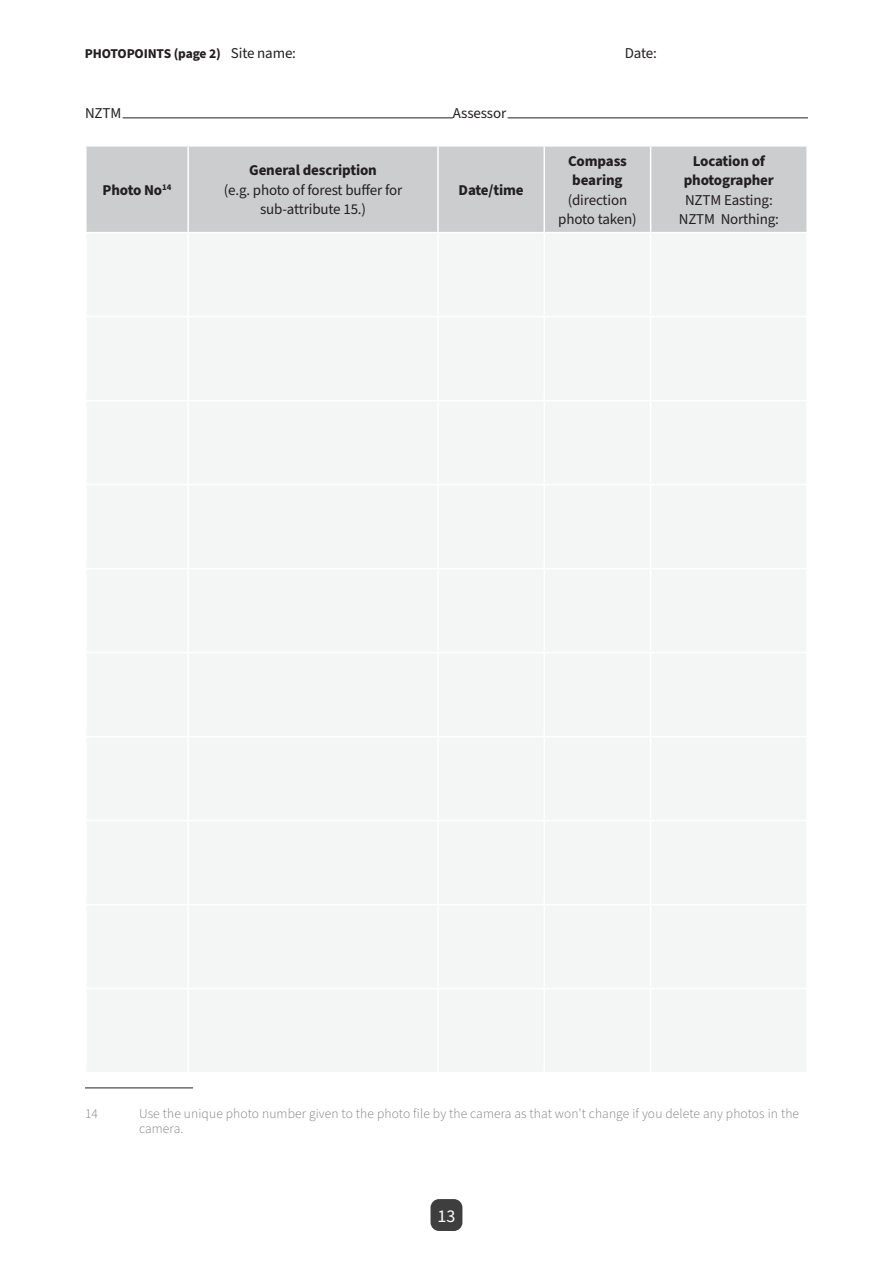
<style>
.page{position:relative;width:893px;height:1263px;background:#fff}
.page>*{position:absolute;margin:0;border:0;box-sizing:border-box;transform-origin:0 0}
.t1{font:18px "Source Sans Pro";color:#fff}
.t2{font:15px/19.5px "Source Sans Pro";letter-spacing:-.01em;color:#231f20;text-align:center}
.t3{font:700 15px/19.5px "Source Sans Pro";letter-spacing:-.01em;color:#231f20}
.t4{font:300 13.5px/15px "Source Sans Pro";letter-spacing:.01em;color:#7a7c7f}
.t5{font:700 13.5px "Source Sans Pro";letter-spacing:-.01em;color:#231f20}
.s1{font-weight:400;font-size:15px}
</style>
<div class="page">
<div style="left:431px;top:1199px;width:31px;height:32px;background:#3e3e3f;border-radius:9px"></div>
<div style="left:87px;top:147px;width:719px;height:85px;background:#cccdcf"></div>
<div style="left:87px;top:234px;width:719px;height:837px;background:#f4f5f5"></div>
<hr style="left:85px;top:316px;width:103px;height:1px;background:#fff">
<hr style="left:85px;top:400px;width:103px;height:1px;background:#fff">
<hr style="left:85px;top:484px;width:103px;height:1px;background:#fff">
<hr style="left:85px;top:568px;width:103px;height:1px;background:#fff">
<hr style="left:85px;top:652px;width:103px;height:1px;background:#fff">
<hr style="left:85px;top:736px;width:103px;height:1px;background:#fff">
<hr style="left:85px;top:820px;width:103px;height:1px;background:#fff">
<hr style="left:85px;top:904px;width:103px;height:1px;background:#fff">
<hr style="left:85px;top:988px;width:103px;height:1px;background:#fff">
<hr style="left:187px;top:233px;width:2px;height:83px;background:#fff">
<hr style="left:188px;top:316px;width:250px;height:1px;background:#fff">
<hr style="left:187px;top:317px;width:2px;height:83px;background:#fff">
<hr style="left:188px;top:400px;width:250px;height:1px;background:#fff">
<hr style="left:187px;top:401px;width:2px;height:83px;background:#fff">
<hr style="left:188px;top:484px;width:250px;height:1px;background:#fff">
<hr style="left:187px;top:485px;width:2px;height:83px;background:#fff">
<hr style="left:188px;top:568px;width:250px;height:1px;background:#fff">
<hr style="left:187px;top:569px;width:2px;height:83px;background:#fff">
<hr style="left:188px;top:652px;width:250px;height:1px;background:#fff">
<hr style="left:187px;top:653px;width:2px;height:83px;background:#fff">
<hr style="left:188px;top:736px;width:250px;height:1px;background:#fff">
<hr style="left:187px;top:737px;width:2px;height:83px;background:#fff">
<hr style="left:188px;top:820px;width:250px;height:1px;background:#fff">
<hr style="left:187px;top:821px;width:2px;height:83px;background:#fff">
<hr style="left:188px;top:904px;width:250px;height:1px;background:#fff">
<hr style="left:187px;top:905px;width:2px;height:83px;background:#fff">
<hr style="left:188px;top:988px;width:250px;height:1px;background:#fff">
<hr style="left:187px;top:989px;width:2px;height:83px;background:#fff">
<hr style="left:437px;top:233px;width:2px;height:83px;background:#fff">
<hr style="left:438px;top:316px;width:106px;height:1px;background:#fff">
<hr style="left:437px;top:317px;width:2px;height:83px;background:#fff">
<hr style="left:438px;top:400px;width:106px;height:1px;background:#fff">
<hr style="left:437px;top:401px;width:2px;height:83px;background:#fff">
<hr style="left:438px;top:484px;width:106px;height:1px;background:#fff">
<hr style="left:437px;top:485px;width:2px;height:83px;background:#fff">
<hr style="left:438px;top:568px;width:106px;height:1px;background:#fff">
<hr style="left:437px;top:569px;width:2px;height:83px;background:#fff">
<hr style="left:438px;top:652px;width:106px;height:1px;background:#fff">
<hr style="left:437px;top:653px;width:2px;height:83px;background:#fff">
<hr style="left:438px;top:736px;width:106px;height:1px;background:#fff">
<hr style="left:437px;top:737px;width:2px;height:83px;background:#fff">
<hr style="left:438px;top:820px;width:106px;height:1px;background:#fff">
<hr style="left:437px;top:821px;width:2px;height:83px;background:#fff">
<hr style="left:438px;top:904px;width:106px;height:1px;background:#fff">
<hr style="left:437px;top:905px;width:2px;height:83px;background:#fff">
<hr style="left:438px;top:988px;width:106px;height:1px;background:#fff">
<hr style="left:437px;top:989px;width:2px;height:83px;background:#fff">
<hr style="left:543px;top:233px;width:2px;height:83px;background:#fff">
<hr style="left:544px;top:316px;width:107px;height:1px;background:#fff">
<hr style="left:543px;top:317px;width:2px;height:83px;background:#fff">
<hr style="left:544px;top:400px;width:107px;height:1px;background:#fff">
<hr style="left:543px;top:401px;width:2px;height:83px;background:#fff">
<hr style="left:544px;top:484px;width:107px;height:1px;background:#fff">
<hr style="left:543px;top:485px;width:2px;height:83px;background:#fff">
<hr style="left:544px;top:568px;width:107px;height:1px;background:#fff">
<hr style="left:543px;top:569px;width:2px;height:83px;background:#fff">
<hr style="left:544px;top:652px;width:107px;height:1px;background:#fff">
<hr style="left:543px;top:653px;width:2px;height:83px;background:#fff">
<hr style="left:544px;top:736px;width:107px;height:1px;background:#fff">
<hr style="left:543px;top:737px;width:2px;height:83px;background:#fff">
<hr style="left:544px;top:820px;width:107px;height:1px;background:#fff">
<hr style="left:543px;top:821px;width:2px;height:83px;background:#fff">
<hr style="left:544px;top:904px;width:107px;height:1px;background:#fff">
<hr style="left:543px;top:905px;width:2px;height:83px;background:#fff">
<hr style="left:544px;top:988px;width:107px;height:1px;background:#fff">
<hr style="left:543px;top:989px;width:2px;height:83px;background:#fff">
<hr style="left:650px;top:233px;width:1px;height:83px;background:#fff">
<hr style="left:651px;top:316px;width:157px;height:1px;background:#fff">
<hr style="left:650px;top:317px;width:1px;height:83px;background:#fff">
<hr style="left:651px;top:400px;width:157px;height:1px;background:#fff">
<hr style="left:650px;top:401px;width:1px;height:83px;background:#fff">
<hr style="left:651px;top:484px;width:157px;height:1px;background:#fff">
<hr style="left:650px;top:485px;width:1px;height:83px;background:#fff">
<hr style="left:651px;top:568px;width:157px;height:1px;background:#fff">
<hr style="left:650px;top:569px;width:1px;height:83px;background:#fff">
<hr style="left:651px;top:652px;width:157px;height:1px;background:#fff">
<hr style="left:650px;top:653px;width:1px;height:83px;background:#fff">
<hr style="left:651px;top:736px;width:157px;height:1px;background:#fff">
<hr style="left:650px;top:737px;width:1px;height:83px;background:#fff">
<hr style="left:651px;top:820px;width:157px;height:1px;background:#fff">
<hr style="left:650px;top:821px;width:1px;height:83px;background:#fff">
<hr style="left:651px;top:904px;width:157px;height:1px;background:#fff">
<hr style="left:650px;top:905px;width:1px;height:83px;background:#fff">
<hr style="left:651px;top:988px;width:157px;height:1px;background:#fff">
<hr style="left:650px;top:989px;width:1px;height:83px;background:#fff">
<hr style="left:650px;top:147px;width:1px;height:85px;background:#fff">
<hr style="left:187px;top:147px;width:2px;height:85px;background:#fff">
<hr style="left:437px;top:147px;width:2px;height:85px;background:#fff">
<hr style="left:543px;top:147px;width:2px;height:85px;background:#fff">
<hr style="left:85px;top:1087px;width:108px;height:1px;background:#231f20">
<hr style="left:123px;top:117px;width:330px;height:1px;background:#231f20">
<hr style="left:508px;top:117px;width:300px;height:1px;background:#231f20">
<p class="t5" style="left:85px;top:45px;width:213px">PHOTOPOINTS (page 2) <span class="s1">Site name:</span></p>
<p class="t2" style="left:625px;top:44px;width:34px">Date:</p>
<p class="t2" style="left:85px;top:104px;width:38px">NZTM</p>
<p class="t2" style="left:453px;top:104px;width:55px">Assessor</p>
<p class="t3" style="left:103px;top:180px;width:70px">Photo No<sup>14</sup></p>
<p class="t3" style="left:249px;top:161px;width:129px">General description</p>
<p class="t2" style="left:224px;top:181px;width:180px">(e.g. photo of forest buffer for sub-attribute 15.)</p>
<p class="t3" style="left:459px;top:180px;width:67px">Date/time</p>
<p class="t3" style="left:568px;top:151px;width:60px">Compass bearing</p>
<p class="t2" style="left:558px;top:190px;width:80px">(direction photo taken)</p>
<p class="t3" style="left:684px;top:151px;width:92px;text-align:center">Location of photographer</p>
<p class="t2" style="left:679px;top:190px;width:102px">NZTM Easting:<br>NZTM Northing:</p>
<p class="t4" style="left:85px;top:1106px;width:15px">14</p>
<p class="t4" style="left:139px;top:1106px;width:662px">Use the unique photo number given to the photo file by the camera as that won’t change if you delete any photos in the camera.</p>
<p class="t1" style="left:438px;top:1204px;width:19px">13</p>
</div>
